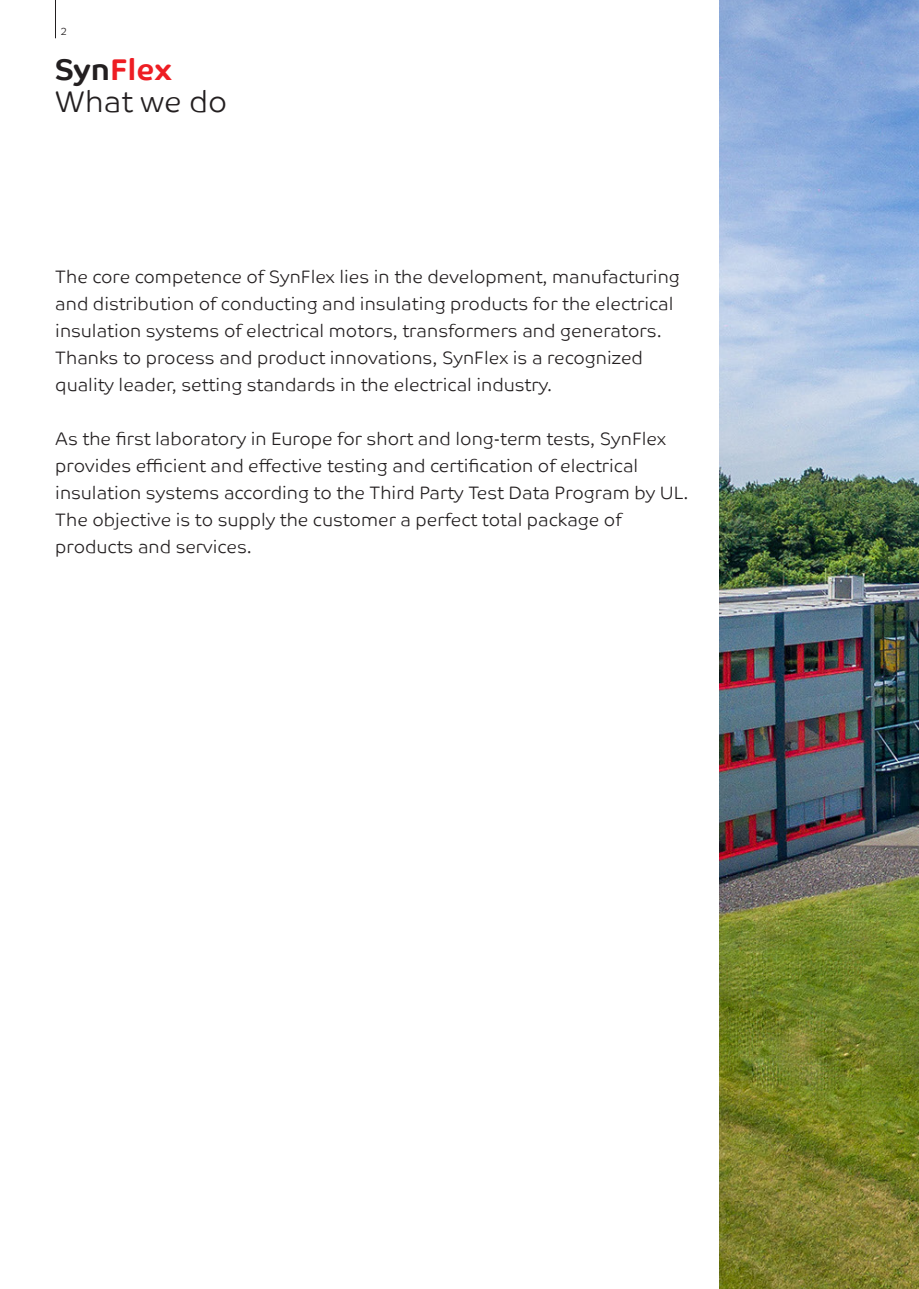
<style>
.page{position:relative;width:919px;height:1289px;background:#fff}
.page>*{position:absolute;margin:0;border:0;box-sizing:border-box;transform-origin:0 0}
.t1{font:300 30px/31.5px "Co Text";color:#231f20}
.t2{font:300 18px/27px "Co Text";color:#231f20}
.t3{font:300 10.5px "Co Text";color:#231f20}
.s1{font-weight:700}
.s2{font-weight:700;color:#ee1d23}
</style>
<div class="page">
<hr style="left:55px;top:0;width:1px;height:38px;background:#231f20">
<img style="left:719px;top:0;width:199px;height:1288px">
<p class="t3" style="left:61px;top:25px;width:8px">2</p>
<h1 class="t1" style="left:55px;top:54px;width:173px"><span class="s1">Syn</span><span class="s2">Flex<br></span>What we do</h1>
<p class="t2" style="left:55px;top:263px;width:626px">The core competence of SynFlex lies in the development, manufacturing and distribution of conducting and insulating products for the electrical insulation systems of electrical motors, transformers and generators.<br>Thanks to process and product innovations, SynFlex is a recognized quality leader, setting standards in the electrical industry.</p>
<p class="t2" style="left:55px;top:425px;width:634px">As the first laboratory in Europe for short and long-term tests, SynFlex provides efficient and effective testing and certification of electrical insulation systems according to the Third Party Test Data Program by UL.<br>The objective is to supply the customer a perfect total package of products and services.</p>
</div>
